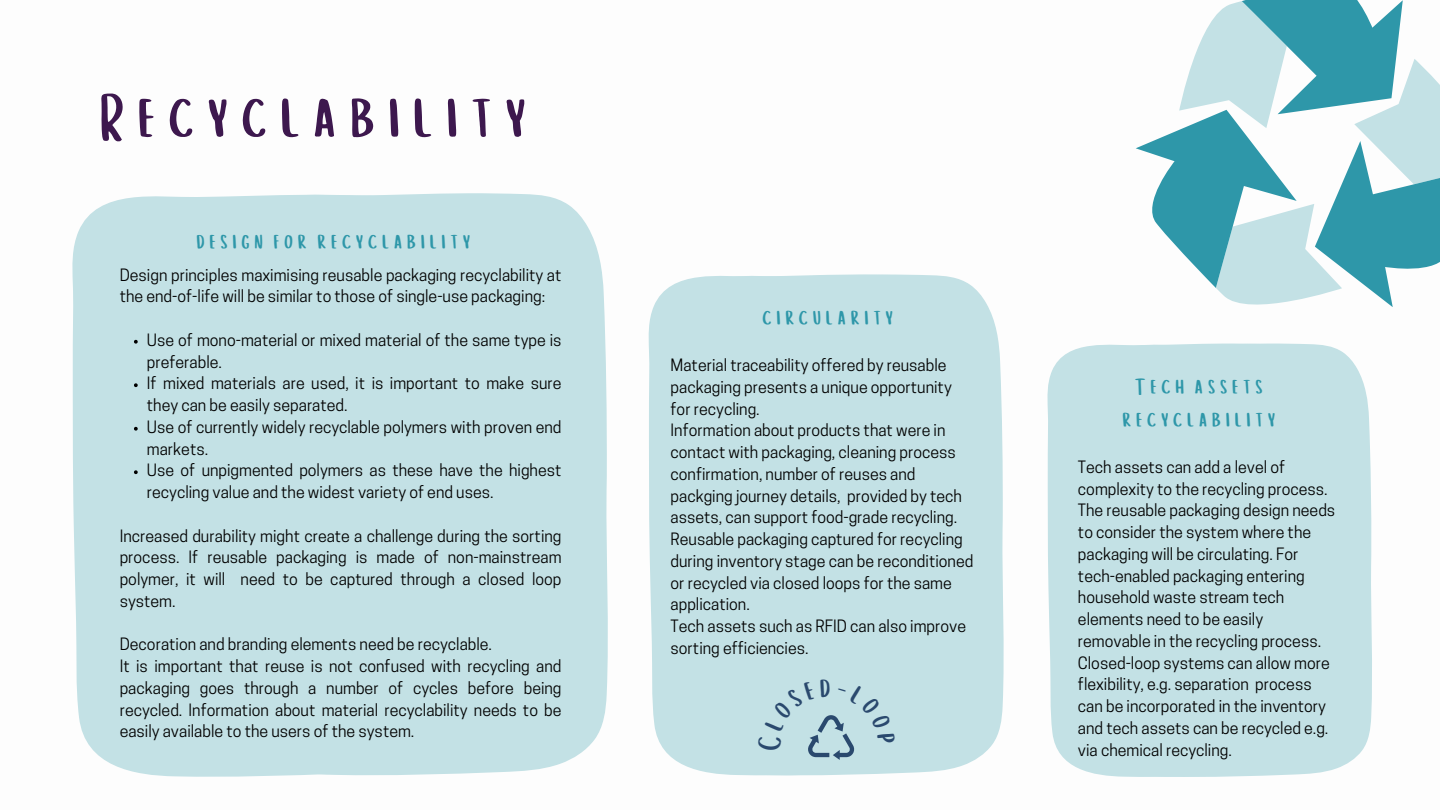
<style>
.page{position:relative;width:1440px;height:810px;background:#fff}
.page>*{position:absolute;margin:0;border:0;box-sizing:border-box;transform-origin:0 0}
.t1{font:67px "Cup Cakes";color:#3d184e}
.t2{font:24px/33px "Cup Cakes";color:#2e97a9;text-align:center}
.t3{font:16px/21.8px "Cooper Hewitt";color:#000}
</style>
<div class="page">
<svg style="left:1329px;top:346px;width:43px;height:425px;background:#c8e3e7"></svg>
<div style="left:1047px;top:343px;width:282px;height:434px;background:#c3e1e5"></div>
<div style="left:72px;top:196px;width:185px;height:581px;background:#c3e1e5"></div>
<div style="left:231px;top:193px;width:377px;height:583px;background:#c3e1e5"></div>
<svg style="left:648px;top:282px;width:31px;height:481px;background:#cae4e7"></svg>
<div style="left:679px;top:274px;width:325px;height:502px;background:#c3e1e5"></div>
<svg style="left:1136px;top:0;width:304px;height:307px"></svg>
<svg style="left:134px;top:340px;width:4px;height:4px"></svg>
<svg style="left:134px;top:383px;width:4px;height:4px"></svg>
<svg style="left:134px;top:427px;width:4px;height:4px"></svg>
<svg style="left:134px;top:470px;width:4px;height:4px"></svg>
<div style="left:757px;top:679px;width:139px;height:81px;background:#c3e1e5"></div>
<h1 class="t1" style="left:101px;top:74px;width:441px">Recyclability</h1>
<p class="t2" style="left:197px;top:226px;width:280px">design for recyclability</p>
<p class="t3" style="left:120px;top:266px;width:443px">Design principles maximising reusable packaging recyclability at the end-of-life will be similar to those of single-use packaging:</p>
<h3 class="t3" style="left:147px;top:331px;width:416px">Use of mono-material or mixed material of the same type is preferable.</h3>
<h4 class="t3" style="left:147px;top:374px;width:416px">If mixed materials are used, it is important to make sure they can be easily separated.</h4>
<p class="t3" style="left:147px;top:418px;width:416px">Use of currently widely recyclable polymers with proven end markets.</p>
<p class="t3" style="left:147px;top:461px;width:416px">Use of unpigmented polymers as these have the highest recycling value and the widest variety of end uses.</p>
<p class="t3" style="left:120px;top:527px;width:443px;text-align:justify">Increased durability might create a challenge during the sorting process. If reusable packaging is made of non-mainstream polymer, it will need to be captured through a closed loop system.</p>
<p class="t3" style="left:120px;top:635px;width:443px">Decoration and branding elements need be recyclable.<br>It is important that reuse is not confused with recycling and packaging goes through a number of cycles before being recycled. Information about material recyclability needs to be easily available to the users of the system.</p>
<h4 class="t2" style="left:763px;top:303px;width:137px">circularity</h4>
<p class="t3" style="left:671px;top:356px;width:304px">Material traceability offered by reusable packaging presents a unique opportunity for recycling.<br>Information about products that were in contact with packaging, cleaning process confirmation, number of reuses and packging journey details, provided by tech assets, can support food-grade recycling.<br>Reusable packaging captured for recycling during inventory stage can be reconditioned or recycled via closed loops for the same application.<br>Tech assets such as RFID can also improve sorting efficiencies.</p>
<h4 class="t2" style="left:1123px;top:372px;width:159px">Tech assets recyclability</h4>
<p class="t3" style="left:1078px;top:458px;width:259px">Tech assets can add a level of complexity to the recycling process.<br>The reusable packaging design needs to consider the system where the packaging will be circulating. For tech-enabled packaging entering household waste stream tech elements need to be easily removable in the recycling process.<br>Closed-loop systems can allow more flexibility, e.g. separation process can be incorporated in the inventory and tech assets can be recycled e.g. via chemical recycling.</p>
</div>
